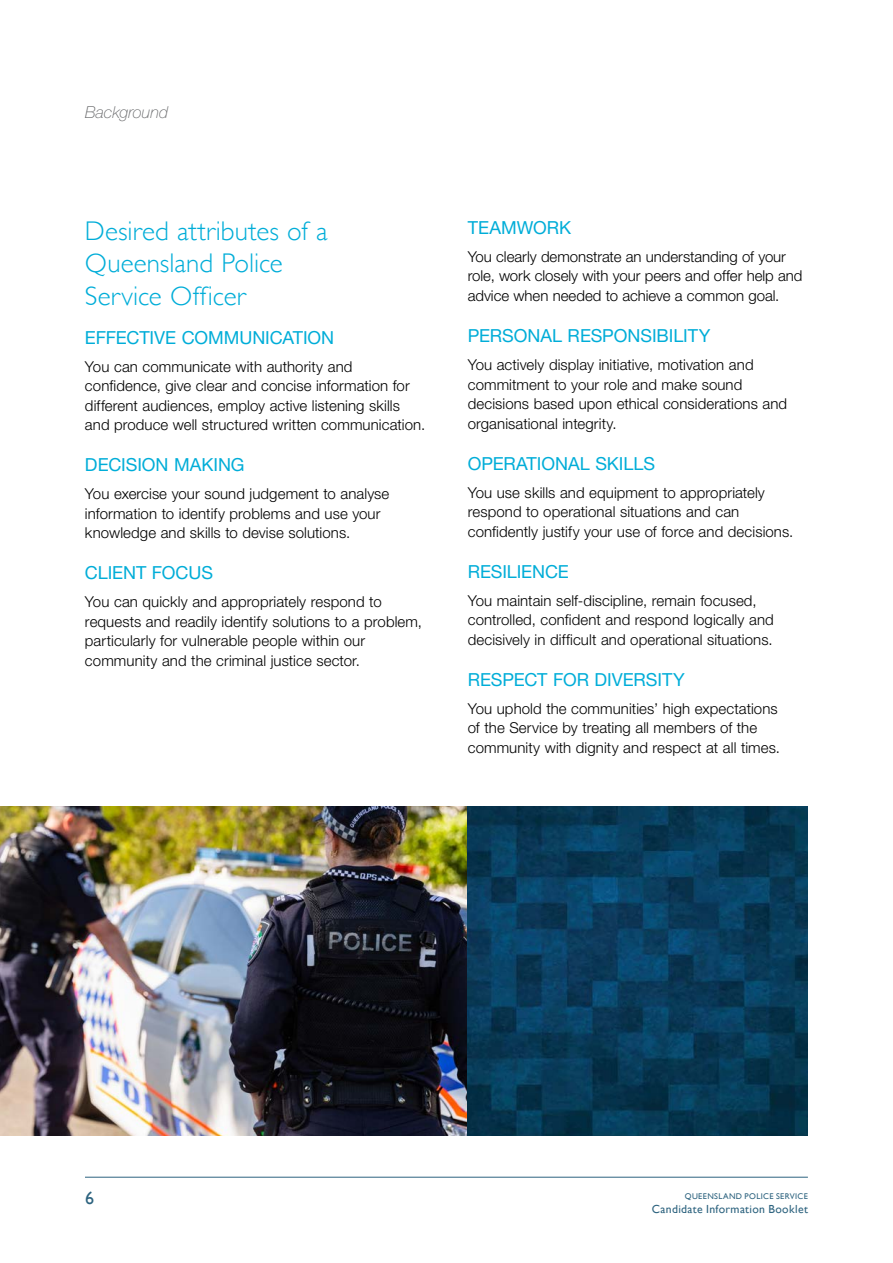
<style>
.page{position:relative;width:893px;height:1263px;background:#fff}
.page>*{position:absolute;margin:0;border:0;box-sizing:border-box;transform-origin:0 0}
.t1{font:300 27px/32.4px "Gill Sans";color:#00add8}
.t2{font:18px "Helvetica Neue LT Std";letter-spacing:-.005em;color:#00add8}
.t3{font:18px "Gill Sans";color:#2d637f}
.t4{font:italic 100 16.5px "Helvetica Neue LT Std";color:#636466}
.Body{font:300 15px/19.5px "Helvetica Neue LT Std";letter-spacing:.005em;color:#000}
.t5{font:11.7px "Gill Sans";letter-spacing:.03em;color:#2d637f}
.t6{font:8.25px "Gill Sans";letter-spacing:.045em;color:#2d637f}
</style>
<div class="page">
<hr style="left:85px;top:1177px;width:723px;height:1px;background:#2d637f">
<img style="left:0;top:806px;width:808px;height:329px">
<h5 class="t4" style="left:85px;top:103px;width:85px">Background</h5>
<h2 class="t1" style="left:85px;top:213px;width:244px">Desired attributes of a<br>Queensland Police<br>Service Officer</h2>
<h3 class="t2" style="left:85px;top:326px;width:251px">EFFECTIVE COMMUNICATION</h3>
<p class="Body" style="left:85px;top:356px;width:342px">You can communicate with authority and confidence, give clear and concise information for different audiences, employ active listening skills and produce well structured written communication.</p>
<h3 class="t2" style="left:85px;top:454px;width:161px">DECISION MAKING</h3>
<p class="Body" style="left:85px;top:484px;width:306px">You exercise your sound judgement to analyse information to identify problems and use your knowledge and skills to devise solutions.</p>
<h3 class="t2" style="left:85px;top:562px;width:130px">CLIENT FOCUS</h3>
<p class="Body" style="left:85px;top:592px;width:339px">You can quickly and appropriately respond to requests and readily identify solutions to a problem, particularly for vulnerable people within our community and the criminal justice sector.</p>
<h3 class="t2" style="left:468px;top:217px;width:105px">TEAMWORK</h3>
<p class="Body" style="left:468px;top:247px;width:336px">You clearly demonstrate an understanding of your role, work closely with your peers and offer help and advice when needed to achieve a common goal.</p>
<h3 class="t2" style="left:468px;top:325px;width:244px">PERSONAL RESPONSIBILITY</h3>
<p class="Body" style="left:468px;top:355px;width:321px">You actively display initiative, motivation and commitment to your role and make sound decisions based upon ethical considerations and organisational integrity.</p>
<h3 class="t2" style="left:468px;top:452px;width:189px">OPERATIONAL SKILLS</h3>
<p class="Body" style="left:468px;top:482px;width:327px">You use skills and equipment to appropriately respond to operational situations and can confidently justify your use of force and decisions.</p>
<h3 class="t2" style="left:468px;top:561px;width:103px">RESILIENCE</h3>
<p class="Body" style="left:468px;top:590px;width:307px">You maintain self-discipline, remain focused, controlled, confident and respond logically and decisively in difficult and operational situations.</p>
<h3 class="t2" style="left:468px;top:669px;width:218px">RESPECT FOR DIVERSITY</h3>
<p class="Body" style="left:468px;top:698px;width:314px">You uphold the communities’ high expectations of the Service by treating all members of the community with dignity and respect at all times.</p>
<p class="t3" style="left:85px;top:1187px;width:10px">6</p>
<p class="t6" style="left:685px;top:1191px;width:125px">QUEENSLAND POLICE SERVICE</p>
<p class="t5" style="left:652px;top:1202px;width:157px">Candidate Information Booklet</p>
</div>
